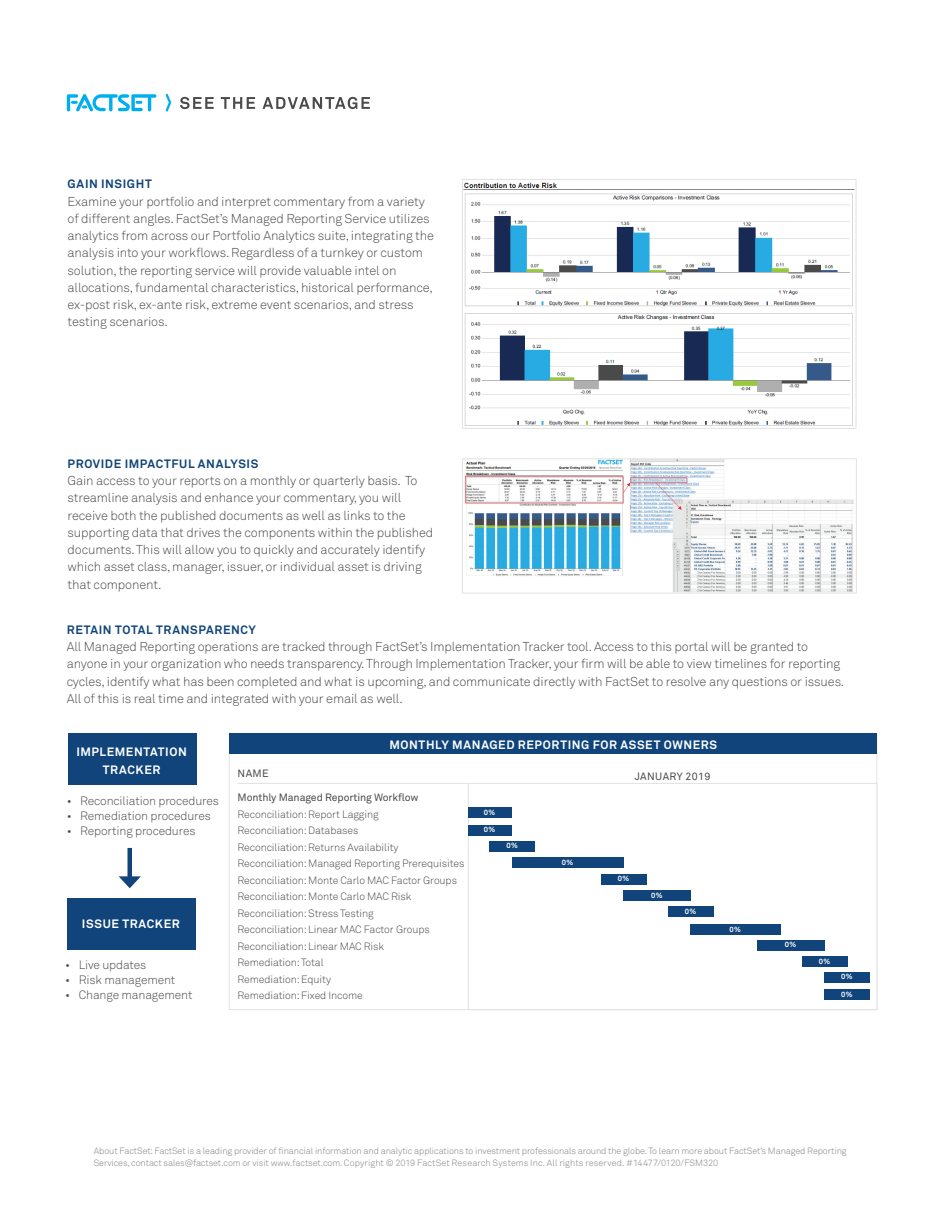
<style>
.page{position:relative;width:944px;height:1214px;background:#fff}
.page>*{position:absolute;margin:0;border:0;box-sizing:border-box;transform-origin:0 0}
.t1{font:12.75px/17.2px "Akkurat Light Pro";letter-spacing:-.01em;color:#4a4a4b}
.t2{font:12px "Akkurat Light Pro";letter-spacing:-.01em;color:#4a4a4b}
.t3{font:700 12px/18px "Akkurat Pro";letter-spacing:.05em;color:#fff;text-align:center}
.t4{font:700 12px "Akkurat Pro";letter-spacing:.05em;color:#10447a}
.t5{font:10.5px/16.5px "Akkurat Light Pro";letter-spacing:-.01em;color:#4a4a4b}
.t6{font:10.5px "Akkurat Pro";letter-spacing:-.01em;color:#4a4a4b}
.t7{font:10.5px "Akkurat Pro";letter-spacing:.03em;color:#4a4a4b}
.t8{font:9px/11.2px "Akkurat Light Pro";letter-spacing:-.01em;color:#837f7f}
.t9{font:700 7.5px "Akkurat Pro";color:#fff}
</style>
<div class="page">
<svg style="left:180px;top:97px;width:34px;height:12px"></svg>
<svg style="left:221px;top:97px;width:34px;height:12px"></svg>
<svg style="left:262px;top:97px;width:108px;height:12px"></svg>
<svg style="left:67px;top:94px;width:89px;height:18px"></svg>
<svg style="left:166px;top:94px;width:5px;height:17px"></svg>
<img style="left:464px;top:182px;width:390px;height:244px">
<div style="left:462px;top:179px;width:394px;height:250px;border:1px solid #e2e2e2"></div>
<img style="left:464px;top:460px;width:390px;height:131px">
<div style="left:462px;top:458px;width:394px;height:135px;border:1px solid #e2e2e2"></div>
<div style="left:127px;top:848px;width:5px;height:32px;background:#10447a"></div>
<svg style="left:119px;top:876px;width:22px;height:12px"></svg>
<div style="left:68px;top:733px;width:128px;height:52px;background:#10447a"></div>
<div style="left:67px;top:897px;width:129px;height:52px;background:#10447a"></div>
<div style="left:229px;top:733px;width:648px;height:277px;background:#fff;border:1px solid #e2e2e2"></div>
<div style="left:229px;top:733px;width:648px;height:21px;background:#10447a"></div>
<div style="left:468px;top:783px;width:409px;height:227px;background:#fff;border:1px solid #e2e2e2"></div>
<div style="left:468px;top:807px;width:44px;height:11px;background:#10447a"></div>
<div style="left:468px;top:825px;width:44px;height:10px;background:#10447a"></div>
<div style="left:490px;top:841px;width:45px;height:10px;background:#10447a"></div>
<div style="left:512px;top:857px;width:111px;height:11px;background:#10447a"></div>
<div style="left:601px;top:874px;width:45px;height:10px;background:#10447a"></div>
<div style="left:623px;top:890px;width:67px;height:10px;background:#10447a"></div>
<div style="left:668px;top:906px;width:45px;height:10px;background:#10447a"></div>
<div style="left:824px;top:972px;width:45px;height:10px;background:#10447a"></div>
<div style="left:824px;top:989px;width:45px;height:10px;background:#10447a"></div>
<div style="left:802px;top:956px;width:45px;height:10px;background:#10447a"></div>
<div style="left:690px;top:924px;width:90px;height:10px;background:#10447a"></div>
<div style="left:757px;top:940px;width:67px;height:10px;background:#10447a"></div>
<hr style="left:237px;top:783px;width:231px;height:1px;background:#e2e2e2">
<p class="t4" style="left:68px;top:177px;width:86px">GAIN INSIGHT</p>
<p class="t1" style="left:68px;top:193px;width:368px">Examine your portfolio and interpret commentary from a variety of different angles. FactSet’s Managed Reporting Service utilizes analytics from across our Portfolio Analytics suite, integrating the analysis into your workflows. Regardless of a turnkey or custom solution, the reporting service will provide valuable intel on allocations, fundamental characteristics, historical performance, ex-post risk, ex-ante risk, extreme event scenarios, and stress testing scenarios.</p>
<p class="t4" style="left:68px;top:456px;width:192px">PROVIDE IMPACTFUL ANALYSIS</p>
<p class="t1" style="left:68px;top:472px;width:367px">Gain access to your reports on a monthly or quarterly basis. To streamline analysis and enhance your commentary, you will receive both the published documents as well as links to the supporting data that drives the components within the published documents. This will allow you to quickly and accurately identify which asset class, manager, issuer, or individual asset is driving that component.</p>
<p class="t4" style="left:67px;top:622px;width:191px">RETAIN TOTAL TRANSPARENCY</p>
<p class="t1" style="left:67px;top:638px;width:779px">All Managed Reporting operations are tracked through FactSet’s Implementation Tracker tool. Access to this portal will be granted to anyone in your organization who needs transparency. Through Implementation Tracker, your firm will be able to view timelines for reporting cycles, identify what has been completed and what is upcoming, and communicate directly with FactSet to resolve any questions or issues.<br>All of this is real time and integrated with your email as well.</p>
<p class="t3" style="left:76px;top:742px;width:112px">IMPLEMENTATION<br>TRACKER</p>
<p class="t2" style="left:67px;top:793px;width:154px">• Reconciliation procedures</p>
<p class="t2" style="left:67px;top:808px;width:146px">• Remediation procedures</p>
<p class="t2" style="left:67px;top:823px;width:130px">• Reporting procedures</p>
<p class="t3" style="left:82px;top:915px;width:99px">ISSUE TRACKER</p>
<p class="t2" style="left:65px;top:958px;width:82px">• Live updates</p>
<p class="t2" style="left:65px;top:973px;width:112px">• Risk management</p>
<p class="t2" style="left:65px;top:988px;width:129px">• Change management</p>
<p class="t3" style="left:389px;top:735px;width:329px">MONTHLY MANAGED REPORTING FOR ASSET OWNERS</p>
<p class="t6" style="left:237px;top:767px;width:33px">NAME</p>
<p class="t6" style="left:237px;top:791px;width:182px">Monthly Managed Reporting Workflow</p>
<p class="t5" style="left:237px;top:806px;width:228px">Reconciliation: Report Lagging<br>Reconciliation: Databases<br>Reconciliation: Returns Availability Reconciliation: Managed Reporting Prerequisites Reconciliation: Monte Carlo MAC Factor Groups Reconciliation: Monte Carlo MAC Risk Reconciliation: Stress Testing<br>Reconciliation: Linear MAC Factor Groups Reconciliation: Linear MAC Risk<br>Remediation: Total<br>Remediation: Equity<br>Remediation: Fixed Income</p>
<p class="t9" style="left:484px;top:807px;width:13px">0%</p>
<p class="t9" style="left:484px;top:825px;width:13px">0%</p>
<p class="t9" style="left:506px;top:841px;width:13px">0%</p>
<p class="t9" style="left:562px;top:857px;width:13px">0%</p>
<p class="t7" style="left:634px;top:770px;width:77px">JANUARY 2019</p>
<p class="t9" style="left:617px;top:874px;width:13px">0%</p>
<p class="t9" style="left:651px;top:890px;width:13px">0%</p>
<p class="t9" style="left:684px;top:906px;width:13px">0%</p>
<p class="t9" style="left:729px;top:924px;width:13px">0%</p>
<p class="t9" style="left:784px;top:940px;width:13px">0%</p>
<p class="t9" style="left:818px;top:956px;width:13px">0%</p>
<p class="t9" style="left:841px;top:972px;width:13px">0%</p>
<p class="t9" style="left:841px;top:989px;width:13px">0%</p>
<p class="t8" style="left:94px;top:1145px;width:754px">About FactSet: FactSet is a leading provider of financial information and analytic applications to investment professionals around the globe. To learn more about FactSet’s Managed Reporting<br>Services, contact sales@factset.com or visit www.factset.com. Copyright © 2019 FactSet Research Systems Inc. All rights reserved. #14477/0120/FSM320</p>
</div>
